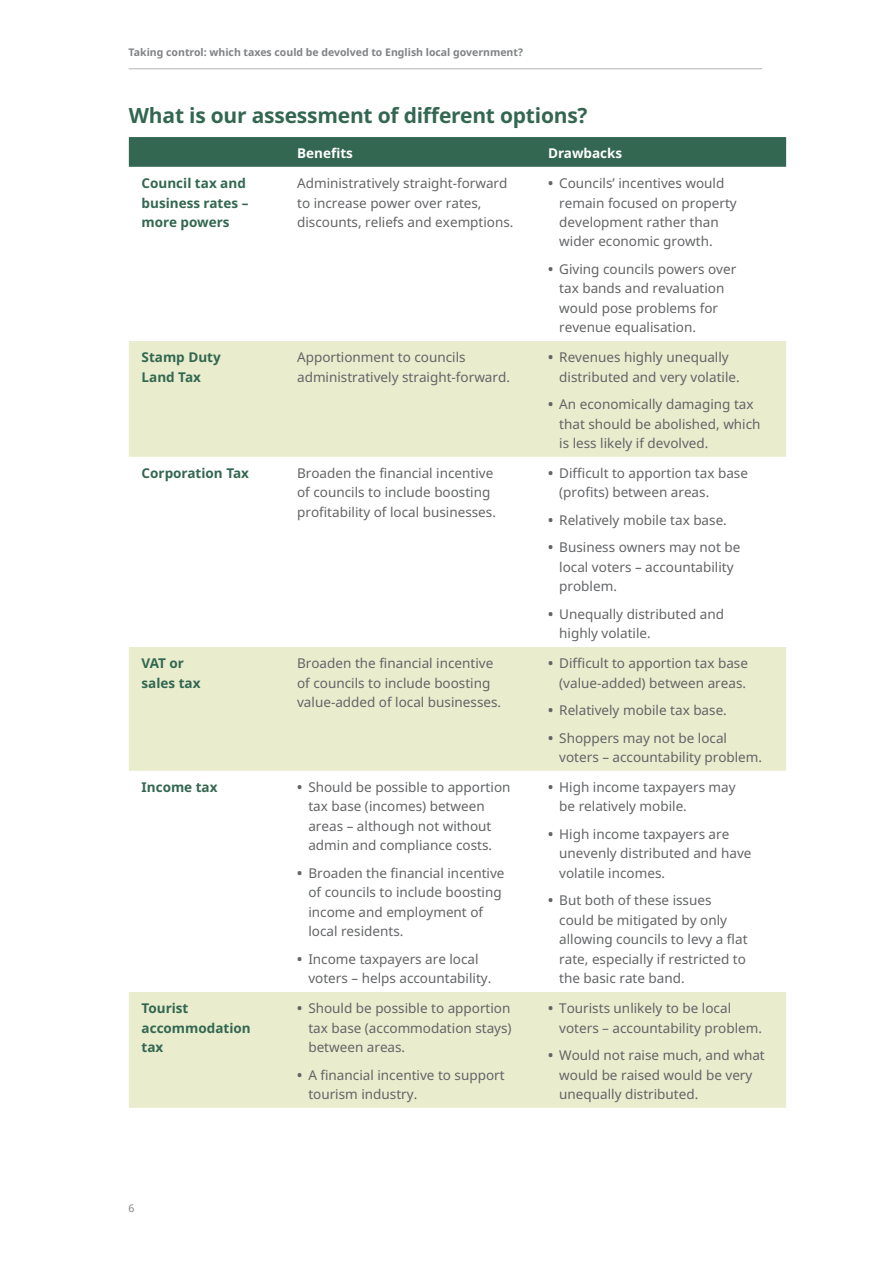
<style>
.page{position:relative;width:893px;height:1263px;background:#fff}
.page>*{position:absolute;margin:0;border:0;box-sizing:border-box;transform-origin:0 0}
.t1{font:700 21px "Noto Sans";letter-spacing:-.01em;color:#336751}
.t2{font:13.5px/19.5px "Noto Sans";color:#636466}
.t3{font:700 13.5px/19.5px "Noto Sans";color:#336751}
.t4{font:700 13.5px "Noto Sans";color:#fff}
.t5{font:700 10.5px "Noto Sans";color:#808285}
.t6{font:10.5px "Noto Sans";color:#808285}
.s1{font-weight:700}
</style>
<div class="page">
<hr style="left:129px;top:68px;width:633px;height:1px;background:#b1b4b6">
<div style="left:129px;top:137px;width:657px;height:30px;background:#336751"></div>
<svg style="left:129px;top:341px;width:657px;height:767px"></svg>
<p class="t5" style="left:129px;top:44px;width:396px">Taking control: which taxes could be devolved to English local government?</p>
<h1 class="t1" style="left:129px;top:101px;width:460px">What is our assessment of different options?</h1>
<p class="t4" style="left:297px;top:144px;width:57px">Benefits</p>
<p class="t4" style="left:548px;top:144px;width:76px">Drawbacks</p>
<p class="t3" style="left:142px;top:174px;width:108px">Council tax and business rates – more powers</p>
<p class="t2" style="left:297px;top:173px;width:218px">Administratively straight-forward to increase power over rates, discounts, reliefs and exemptions.</p>
<p class="t2" style="left:559px;top:173px;width:179px;text-indent:-11px"><span class="s1">•</span> Councils’ incentives would remain focused on property development rather than wider economic growth.</p>
<p class="t2" style="left:559px;top:259px;width:179px;text-indent:-11px"><span class="s1">•</span> Giving councils powers over tax bands and revaluation would pose problems for revenue equalisation.</p>
<p class="t3" style="left:142px;top:348px;width:81px">Stamp Duty<br>Land Tax</p>
<p class="t2" style="left:297px;top:347px;width:214px">Apportionment to councils administratively straight-forward.</p>
<p class="t2" style="left:559px;top:347px;width:182px;text-indent:-11px"><span class="s1">•</span> Revenues highly unequally distributed and very volatile.</p>
<p class="t2" style="left:559px;top:394px;width:203px;text-indent:-11px"><span class="s1">•</span> An economically damaging tax that should be abolished, which is less likely if devolved.</p>
<p class="t3" style="left:142px;top:464px;width:109px">Corporation Tax</p>
<p class="t2" style="left:297px;top:463px;width:200px">Broaden the financial incentive of councils to include boosting profitability of local businesses.</p>
<p class="t2" style="left:559px;top:463px;width:190px;text-indent:-11px"><span class="s1">•</span> Difficult to apportion tax base (profits) between areas.</p>
<p class="t2" style="left:548px;top:510px;width:180px"><span class="s1">•</span> Relatively mobile tax base.</p>
<p class="t2" style="left:559px;top:537px;width:183px;text-indent:-11px"><span class="s1">•</span> Business owners may not be local voters – accountability problem.</p>
<p class="t2" style="left:559px;top:604px;width:166px;text-indent:-11px"><span class="s1">•</span> Unequally distributed and highly volatile.</p>
<p class="t3" style="left:142px;top:654px;width:60px">VAT or sales tax</p>
<p class="t2" style="left:297px;top:653px;width:206px">Broaden the financial incentive of councils to include boosting value-added of local businesses.</p>
<p class="t2" style="left:548px;top:653px;width:201px;text-align:right"><span class="s1">•</span> Difficult to apportion tax base (value-added) between areas.</p>
<p class="t2" style="left:548px;top:700px;width:180px"><span class="s1">•</span> Relatively mobile tax base.</p>
<p class="t2" style="left:559px;top:728px;width:204px;text-indent:-11px"><span class="s1">•</span> Shoppers may not be local voters – accountability problem.</p>
<p class="t3" style="left:142px;top:777px;width:77px">Income tax</p>
<p class="t2" style="left:308px;top:777px;width:204px;text-indent:-11px"><span class="s1">•</span> Should be possible to apportion tax base (incomes) between areas – although not without admin and compliance costs.</p>
<p class="t2" style="left:308px;top:863px;width:198px;text-indent:-11px"><span class="s1">•</span> Broaden the financial incentive of councils to include boosting income and employment of local residents.</p>
<p class="t2" style="left:308px;top:949px;width:185px;text-indent:-11px"><span class="s1">•</span> Income taxpayers are local voters – helps accountability.</p>
<p class="t2" style="left:559px;top:777px;width:178px;text-indent:-11px"><span class="s1">•</span> High income taxpayers may be relatively mobile.</p>
<p class="t2" style="left:559px;top:824px;width:194px;text-indent:-11px"><span class="s1">•</span> High income taxpayers are unevenly distributed and have volatile incomes.</p>
<p class="t2" style="left:559px;top:890px;width:190px;text-indent:-11px"><span class="s1">•</span> But both of these issues could be mitigated by only allowing councils to levy a flat rate, especially if restricted to the basic rate band.</p>
<p class="t3" style="left:142px;top:999px;width:111px">Tourist accommodation tax</p>
<p class="t2" style="left:308px;top:998px;width:205px;text-align:justify;text-indent:-11px"><span class="s1">•</span> Should be possible to apportion tax base (accommodation stays) between areas.</p>
<p class="t2" style="left:308px;top:1064px;width:198px;text-indent:-11px"><span class="s1">•</span> A financial incentive to support tourism industry.</p>
<p class="t2" style="left:559px;top:998px;width:204px;text-indent:-11px"><span class="s1">•</span> Tourists unlikely to be local voters – accountability problem.</p>
<p class="t2" style="left:559px;top:1045px;width:207px;text-indent:-11px"><span class="s1">•</span> Would not raise much, and what would be raised would be very unequally distributed.</p>
<p class="t6" style="left:129px;top:1201px;width:8px">6</p>
</div>
